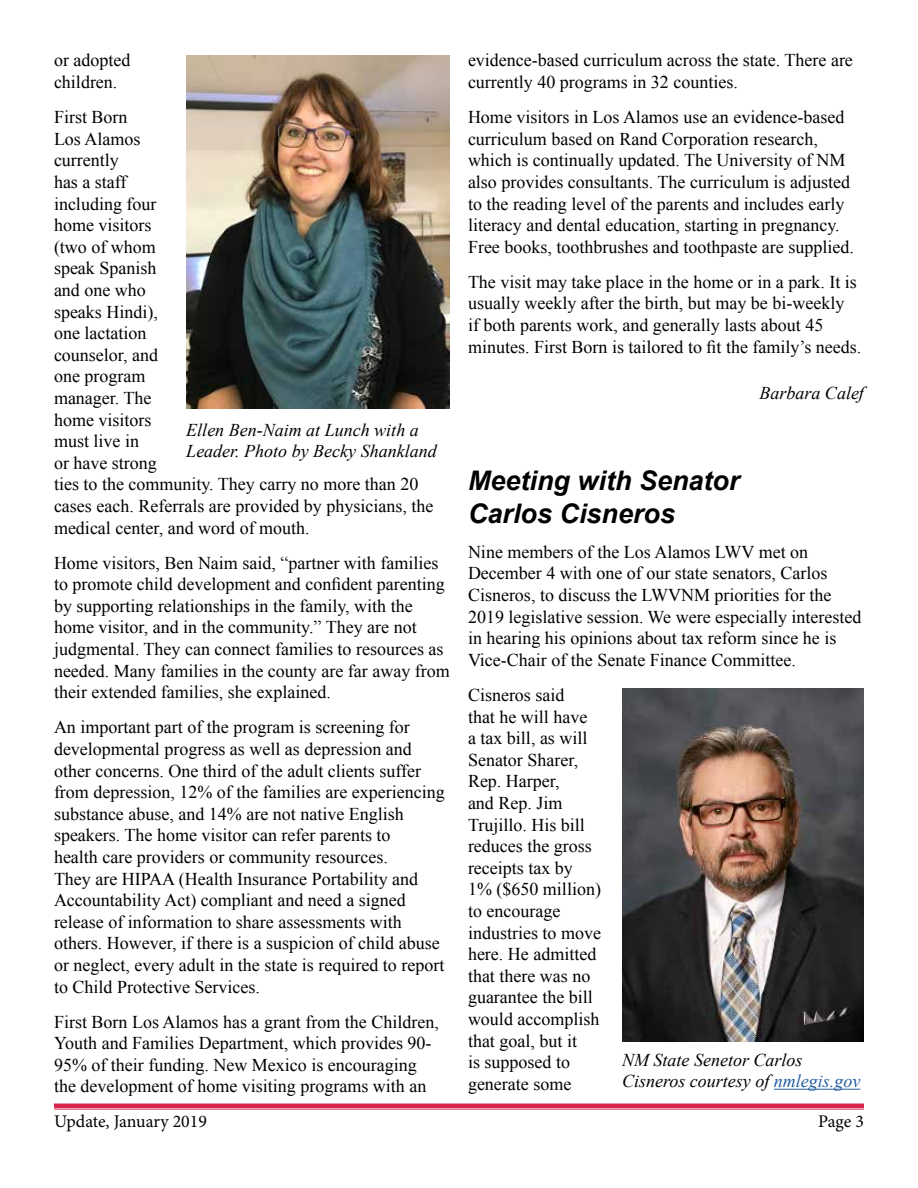
<style>
.page{position:relative;width:918px;height:1188px;background:#fff}
.page>*{position:absolute;margin:0;border:0;box-sizing:border-box;transform-origin:0 0}
.t1{font:italic 700 27px/32.4px "Arial";color:#000}
.t2{font:18px/21.6px "Times New Roman";color:#000}
.t3{font:italic 18px/21.6px "Times New Roman";color:#000}
.t4{font:17.85px "Minion Pro";letter-spacing:-.005em;color:#000}
.s1{color:#215e9e}
</style>
<div class="page">
<hr style="left:54px;top:1104px;width:810px;height:4px;background:#d7254f">
<hr style="left:54px;top:1109px;width:810px;height:1px;background:#d7254f">
<img style="left:186px;top:55px;width:264px;height:354px">
<img style="left:622px;top:688px;width:242px;height:354px">
<hr style="left:774px;top:1089px;width:86px;height:1px;background:#215e9e">
<p class="t2" style="left:54px;top:49px;width:78px">or adopted children.</p>
<p class="t2" style="left:54px;top:106px;width:381px">First Born<br>Los Alamos<br>currently<br>has a staff<br>including four<br>home visitors<br>(two of whom<br>speak Spanish<br>and one who<br>speaks Hindi),<br>one lactation<br>counselor, and<br>one program<br>manager. The<br>home visitors<br>must live in<br>or have strong<br>ties to the community. They carry no more than 20 cases each. Referrals are provided by physicians, the medical center, and word of mouth.</p>
<p class="t2" style="left:54px;top:552px;width:397px">Home visitors, Ben Naim said, “partner with families to promote child development and confident parenting by supporting relationships in the family, with the home visitor, and in the community.” They are not judgmental. They can connect families to resources as needed. Many families in the county are far away from their extended families, she explained.</p>
<p class="t2" style="left:54px;top:716px;width:392px">An important part of the program is screening for developmental progress as well as depression and other concerns. One third of the adult clients suffer from depression, 12% of the families are experiencing substance abuse, and 14% are not native English speakers. The home visitor can refer parents to<br>health care providers or community resources.<br>They are HIPAA (Health Insurance Portability and Accountability Act) compliant and need a signed release of information to share assessments with others. However, if there is a suspicion of child abuse or neglect, every adult in the state is required to report to Child Protective Services.</p>
<p class="t2" style="left:54px;top:1011px;width:386px">First Born Los Alamos has a grant from the Children, Youth and Families Department, which provides 90- 95% of their funding. New Mexico is encouraging the development of home visiting programs with an</p>
<p class="t3" style="left:186px;top:419px;width:252px">Ellen Ben-Naim at Lunch with a<br>Leader. Photo by Becky Shankland</p>
<p class="t2" style="left:468px;top:49px;width:386px">evidence-based curriculum across the state. There are currently 40 programs in 32 counties.</p>
<p class="t2" style="left:468px;top:106px;width:387px">Home visitors in Los Alamos use an evidence-based curriculum based on Rand Corporation research, which is continually updated. The University of NM also provides consultants. The curriculum is adjusted to the reading level of the parents and includes early literacy and dental education, starting in pregnancy.<br>Free books, toothbrushes and toothpaste are supplied.</p>
<p class="t2" style="left:468px;top:271px;width:395px">The visit may take place in the home or in a park. It is usually weekly after the birth, but may be bi-weekly<br>if both parents work, and generally lasts about 45 minutes. First Born is tailored to fit the family’s needs.</p>
<p class="t3" style="left:759px;top:381px;width:106px">Barbara Calef</p>
<h1 class="t1" style="left:468px;top:466px;width:273px">Meeting with Senator<br>Carlos Cisneros</h1>
<p class="t2" style="left:468px;top:541px;width:395px">Nine members of the Los Alamos LWV met on December 4 with one of our state senators, Carlos Cisneros, to discuss the LWVNM priorities for the 2019 legislative session. We were especially interested in hearing his opinions about tax reform since he is Vice-Chair of the Senate Finance Committee.</p>
<p class="t2" style="left:468px;top:684px;width:135px">Cisneros said<br>that he will have<br>a tax bill, as will<br>Senator Sharer,<br>Rep. Harper,<br>and Rep. Jim<br>Trujillo. His bill reduces the gross receipts tax by<br>1% ($650 million) to encourage industries to move here. He admitted that there was no guarantee the bill would accomplish that goal, but it<br>is supposed to generate some</p>
<p class="t3" style="left:622px;top:1048px;width:240px">NM State Senetor Carlos<br>Cisneros courtesy of <span class="s1">nmlegis.gov</span></p>
<p class="t4" style="left:54px;top:1109px;width:154px">Update, January 2019</p>
<p class="t4" style="left:818px;top:1109px;width:47px">Page 3</p>
</div>
